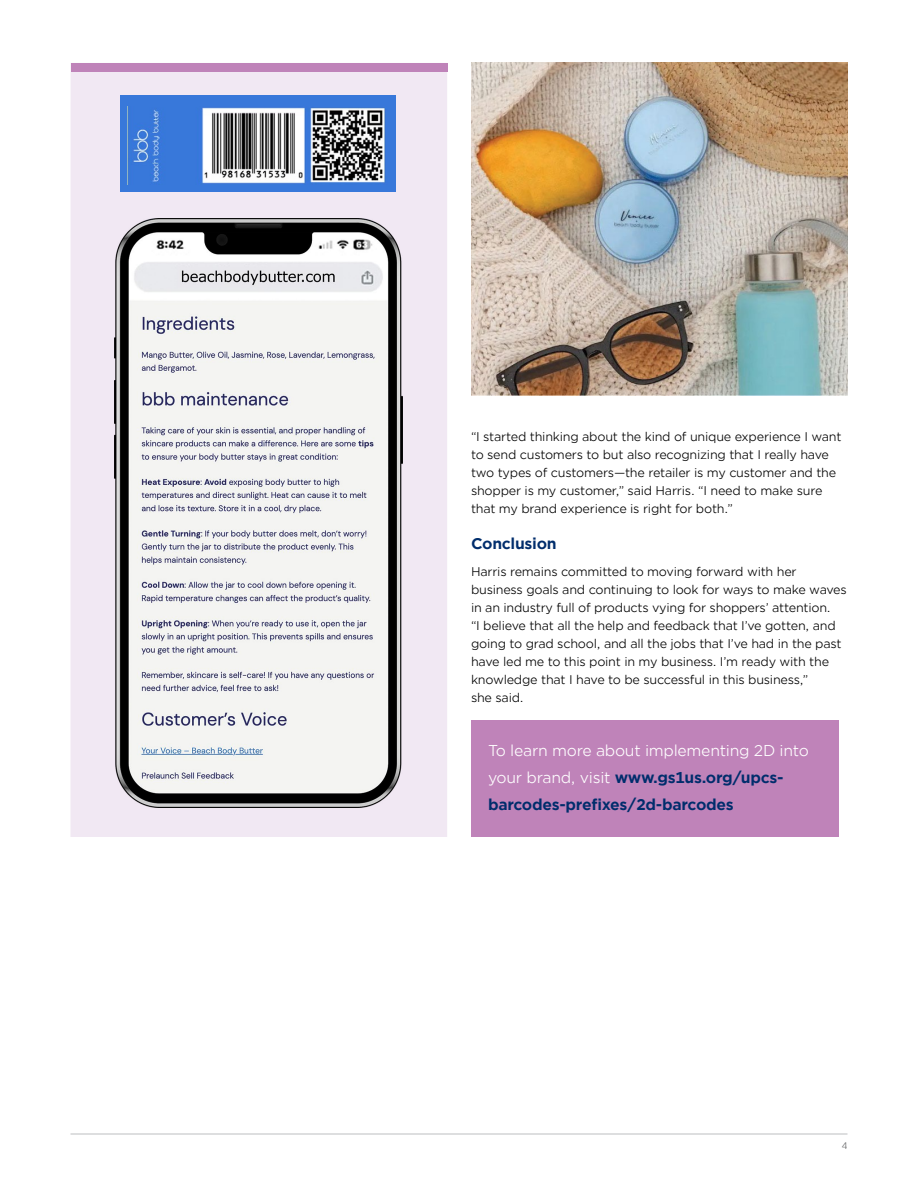
<style>
.page{position:relative;width:918px;height:1188px;background:#fff}
.page>*{position:absolute;margin:0;border:0;box-sizing:border-box;transform-origin:0 0}
.t1{font:15px/27px "Gotham Office";letter-spacing:-.02em;color:#fff}
.t2{font:700 15px "Gotham Office";letter-spacing:-.02em;color:#002d6c}
.t3{font:12px/18px "Gotham Office";letter-spacing:-.02em;color:#000}
.t4{font:9px "Gotham Office";color:#58595b}
.s1{font-weight:700;color:#002d6c}
</style>
<div class="page">
<hr style="left:70px;top:1134px;width:778px;height:1px;background:#bcbec0">
<div style="left:471px;top:720px;width:367px;height:117px;background:#bf83b9"></div>
<div style="left:70px;top:63px;width:377px;height:774px;background:#f1e8f3"></div>
<img style="left:115px;top:219px;width:288px;height:588px">
<div style="left:71px;top:63px;width:376px;height:9px;background:#bf83b9"></div>
<div style="left:120px;top:96px;width:275px;height:96px;background:#3878da"></div>
<img style="left:128px;top:106px;width:258px;height:78px">
<img style="left:471px;top:63px;width:376px;height:333px">
<p class="t3" style="left:471px;top:427px;width:372px">“I started thinking about the kind of unique experience I want to send customers to but also recognizing that I really have two types of customers—the retailer is my customer and the shopper is my customer,” said Harris. “I need to make sure that my brand experience is right for both.”</p>
<p class="t2" style="left:471px;top:533px;width:87px">Conclusion</p>
<p class="t3" style="left:471px;top:562px;width:377px">Harris remains committed to moving forward with her business goals and continuing to look for ways to make waves in an industry full of products vying for shoppers’ attention.<br>“I believe that all the help and feedback that I’ve gotten, and going to grad school, and all the jobs that I’ve had in the past have led me to this point in my business. I’m ready with the knowledge that I have to be successful in this business,”<br>she said.</p>
<p class="t1" style="left:488px;top:737px;width:322px">To learn more about implementing 2D into your brand, visit <span class="s1">www.gs1us.org/upcs&shy;barcodes-prefixes/2d-barcodes</span></p>
<p class="t4" style="left:842px;top:1140px;width:7px">4</p>
</div>
